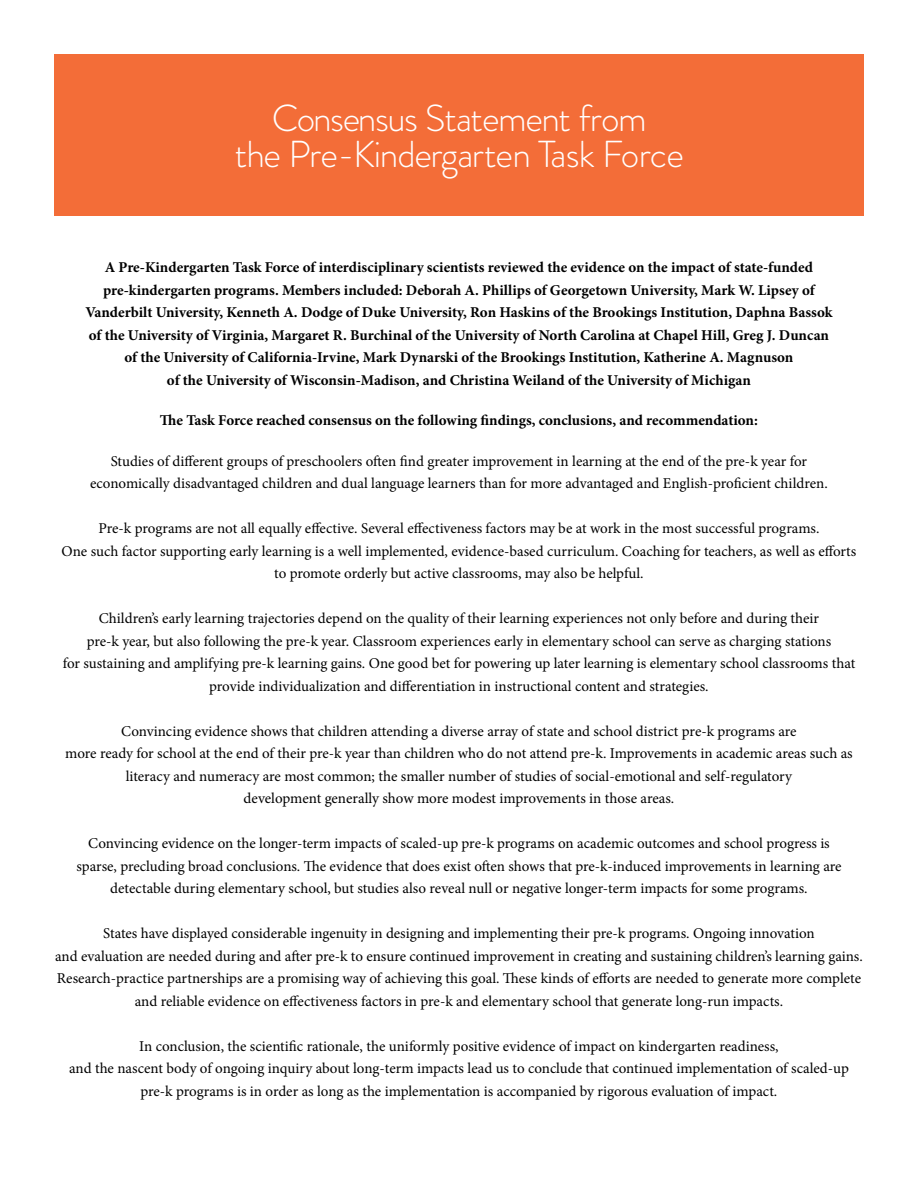
<style>
.page{position:relative;width:918px;height:1188px;background:#fff}
.page>*{position:absolute;margin:0;border:0;box-sizing:border-box;transform-origin:0 0}
.t1{font:300 37.5px/36px "Brandon Grotesque";letter-spacing:-.04em;color:#fff;text-align:center}
.t2{font:15px/22.5px "Minion Pro";color:#000;text-align:center}
.t3{font:700 15px/22.5px "Minion Pro";color:#000;text-align:center}
</style>
<div class="page">
<div style="left:54px;top:54px;width:810px;height:161px;background:#f36d38"></div>
<h1 class="t1" style="left:235px;top:100px;width:451px">Consensus Statement from<br>the Pre-Kindergarten Task Force</h1>
<p class="t3" style="left:85px;top:256px;width:749px">A Pre-Kindergarten Task Force of interdisciplinary scientists reviewed the evidence on the impact of state-funded pre-kindergarten programs. Members included: Deborah A. Phillips of Georgetown University, Mark W. Lipsey of Vanderbilt University, Kenneth A. Dodge of Duke University, Ron Haskins of the Brookings Institution, Daphna Bassok of the University of Virginia, Margaret R. Burchinal of the University of North Carolina at Chapel Hill, Greg J. Duncan of the University of California-Irvine, Mark Dynarski of the Brookings Institution, Katherine A. Magnuson<br>of the University of Wisconsin-Madison, and Christina Weiland of the University of Michigan</p>
<p class="t3" style="left:160px;top:409px;width:599px">The Task Force reached consensus on the following findings, conclusions, and recommendation:</p>
<p class="t2" style="left:90px;top:450px;width:739px">Studies of different groups of preschoolers often find greater improvement in learning at the end of the pre-k year for economically disadvantaged children and dual language learners than for more advantaged and English-proficient children.</p>
<p class="t2" style="left:62px;top:517px;width:796px">Pre-k programs are not all equally effective. Several effectiveness factors may be at work in the most successful programs.<br>One such factor supporting early learning is a well implemented, evidence-based curriculum. Coaching for teachers, as well as efforts to promote orderly but active classrooms, may also be helpful.</p>
<p class="t2" style="left:63px;top:607px;width:794px">Children’s early learning trajectories depend on the quality of their learning experiences not only before and during their<br>pre-k year, but also following the pre-k year. Classroom experiences early in elementary school can serve as charging stations<br>for sustaining and amplifying pre-k learning gains. One good bet for powering up later learning is elementary school classrooms that provide individualization and differentiation in instructional content and strategies.</p>
<p class="t2" style="left:65px;top:720px;width:789px">Convincing evidence shows that children attending a diverse array of state and school district pre-k programs are<br>more ready for school at the end of their pre-k year than children who do not attend pre-k. Improvements in academic areas such as literacy and numeracy are most common; the smaller number of studies of social-emotional and self-regulatory<br>development generally show more modest improvements in those areas.</p>
<p class="t2" style="left:76px;top:832px;width:767px">Convincing evidence on the longer-term impacts of scaled-up pre-k programs on academic outcomes and school progress is sparse, precluding broad conclusions. The evidence that does exist often shows that pre-k-induced improvements in learning are detectable during elementary school, but studies also reveal null or negative longer-term impacts for some programs.</p>
<p class="t2" style="left:55px;top:922px;width:809px">States have displayed considerable ingenuity in designing and implementing their pre-k programs. Ongoing innovation<br>and evaluation are needed during and after pre-k to ensure continued improvement in creating and sustaining children’s learning gains.<br>Research-practice partnerships are a promising way of achieving this goal. These kinds of efforts are needed to generate more complete and reliable evidence on effectiveness factors in pre-k and elementary school that generate long-run impacts.</p>
<p class="t2" style="left:69px;top:1035px;width:781px">In conclusion, the scientific rationale, the uniformly positive evidence of impact on kindergarten readiness,<br>and the nascent body of ongoing inquiry about long-term impacts lead us to conclude that continued implementation of scaled-up pre-k programs is in order as long as the implementation is accompanied by rigorous evaluation of impact.</p>
</div>
